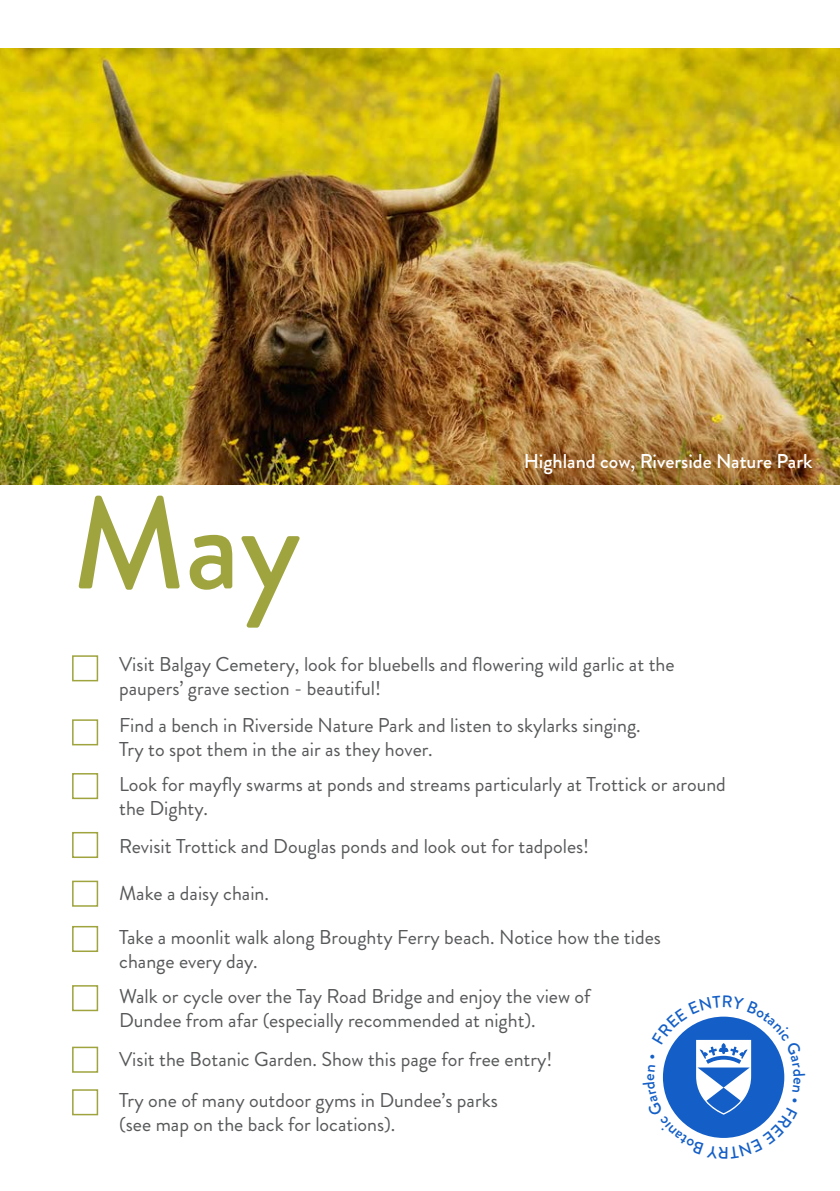
<style>
.page{position:relative;width:840px;height:1191px;background:#fff}
.page>*{position:absolute;margin:0;border:0;box-sizing:border-box;transform-origin:0 0}
.t1{font:500 130.6px "Brandon Grotesque";color:#9fa43f}
.t2{font:20px/24px "Brandon Grotesque";color:#57585a}
.t3{font:500 20px "Brandon Grotesque";color:#fff}
</style>
<div class="page">
<img style="left:0;top:48px;width:839px;height:437px">
<div style="left:72px;top:655px;width:26px;height:26px;border:2px solid #9fa43f"></div>
<div style="left:72px;top:719px;width:26px;height:26px;border:2px solid #9fa43f"></div>
<div style="left:72px;top:773px;width:26px;height:26px;border:2px solid #9fa43f"></div>
<div style="left:72px;top:832px;width:26px;height:26px;border:2px solid #9fa43f"></div>
<div style="left:72px;top:880px;width:26px;height:26px;border:2px solid #9fa43f"></div>
<div style="left:72px;top:926px;width:26px;height:26px;border:2px solid #9fa43f"></div>
<div style="left:72px;top:985px;width:26px;height:26px;border:2px solid #9fa43f"></div>
<div style="left:72px;top:1046px;width:26px;height:26px;border:2px solid #9fa43f"></div>
<div style="left:72px;top:1089px;width:26px;height:26px;border:2px solid #9fa43f"></div>
<svg style="left:662px;top:1016px;width:123px;height:122px"></svg>
<p class="t3" style="left:523px;top:447px;width:290px">Highland cow, Riverside Nature Park</p>
<h1 class="t1" style="left:72px;top:453px;width:230px">May</h1>
<p class="t2" style="left:119px;top:652px;width:556px">Visit Balgay Cemetery, look for bluebells and flowering wild garlic at the paupers’ grave section - beautiful!</p>
<p class="t2" style="left:119px;top:713px;width:522px">Find a bench in Riverside Nature Park and listen to skylarks singing.<br>Try to spot them in the air as they hover.</p>
<p class="t2" style="left:119px;top:772px;width:608px">Look for mayfly swarms at ponds and streams particularly at Trottick or around the Dighty.</p>
<p class="t2" style="left:119px;top:834px;width:471px">Revisit Trottick and Douglas ponds and look out for tadpoles!</p>
<p class="t2" style="left:119px;top:871px;width:543px;line-height:43.8px">Make a daisy chain.<br>Take a moonlit walk along Broughty Ferry beach. Notice how the tides</p>
<p class="t2" style="left:119px;top:943px;width:472px;line-height:35.2px">change every day.<br>Walk or cycle over the Tay Road Bridge and enjoy the view of</p>
<p class="t2" style="left:119px;top:1000px;width:434px;line-height:39px">Dundee from afar (especially recommended at night).<br>Visit the Botanic Garden. Show this page for free entry!</p>
<p class="t2" style="left:119px;top:1088px;width:380px">Try one of many outdoor gyms in Dundee’s parks (see map on the back for locations).</p>
</div>
